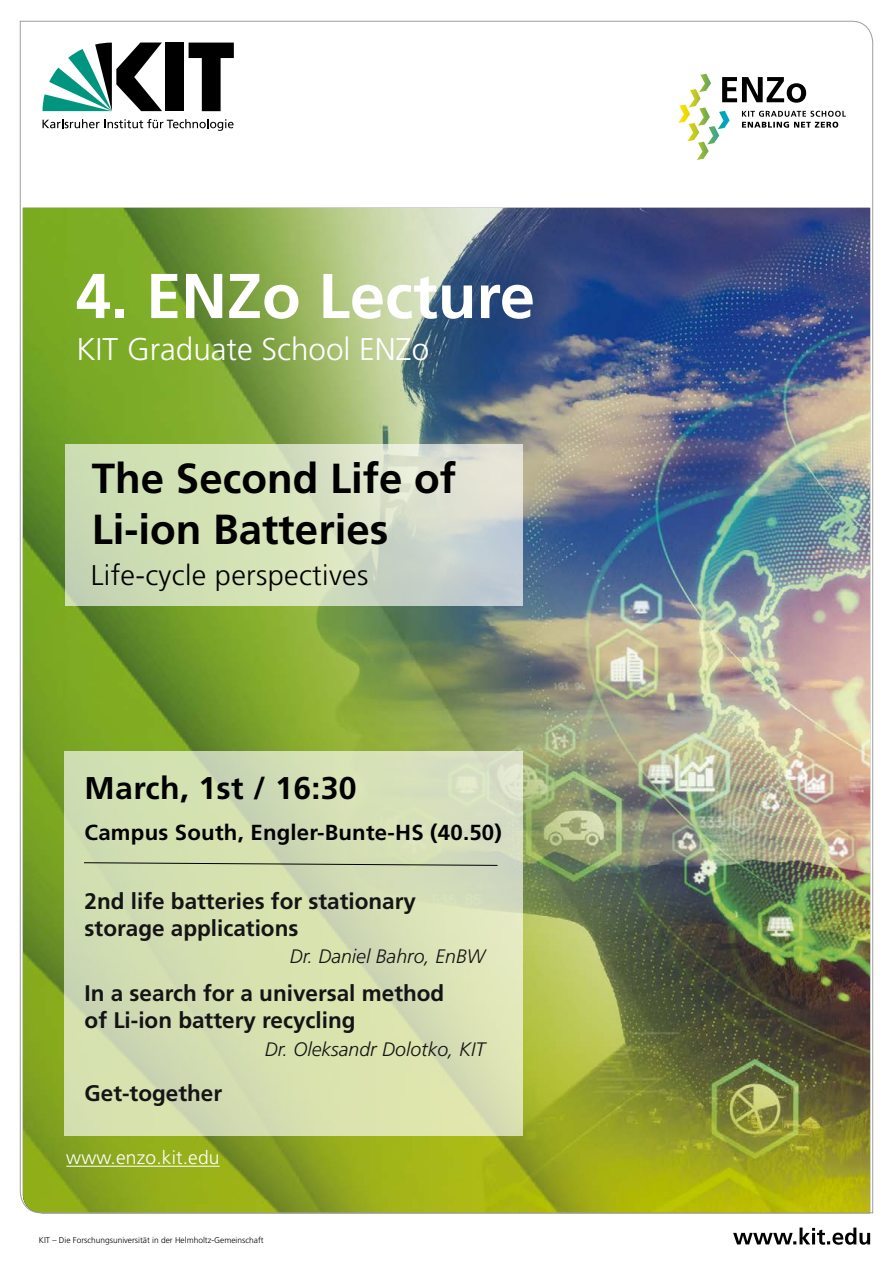
<style>
.page{position:relative;width:893px;height:1263px;background:#fff}
.page>*{position:absolute;margin:0;border:0;box-sizing:border-box;transform-origin:0 0}
.t1{font:700 63.22px "Frutiger LT Std";color:#fff}
.t2{font:700 42px/51px "Frutiger LT Std";color:#000}
.t3{font:300 31.42px "Frutiger LT Std";color:#fff}
.t4{font:700 31.42px "Frutiger LT Std";letter-spacing:.01em;color:#000}
.t5{font:300 28.5px "Frutiger LT Std";letter-spacing:.01em;color:#000}
.t6{font:700 22.5px/27.2px "Frutiger LT Std";color:#141415}
.t7{font:700 21.75px "Frutiger LT Std";letter-spacing:.01em;color:#000}
.t8{font:italic 300 19.5px "Frutiger LT Std";color:#141415}
.t9{font:300 18.83px "Frutiger LT Std";letter-spacing:.01em;color:#fff}
.t10{font:300 8.4px "Frutiger LT Std";color:#000}
</style>
<div class="page">
<img style="left:20px;top:21px;width:853px;height:1192px">
<div style="left:165px;top:43px;width:19px;height:68px;background:#000"></div>
<svg style="left:189px;top:43px;width:45px;height:68px"></svg>
<svg style="left:43px;top:43px;width:119px;height:68px"></svg>
<svg style="left:43px;top:119px;width:191px;height:12px"></svg>
<svg style="left:733px;top:1227px;width:137px;height:18px"></svg>
<hr style="left:24px;top:200px;width:845px;height:1px;background:#fff">
<svg style="left:679px;top:74px;width:166px;height:86px"></svg>
<div style="left:64px;top:751px;width:458px;height:384px;background:linear-gradient(to right,#cfdcad,#dbe2b9)"></div>
<svg style="left:83px;top:862px;width:415px;height:4px;background:#9ca586"></svg>
<svg style="left:65px;top:444px;width:457px;height:162px;background:#d1ddbf"></svg>
<h1 class="t1" style="left:76px;top:259px;width:461px">4. ENZo Lecture</h1>
<h3 class="t3" style="left:76px;top:332px;width:354px">KIT Graduate School ENZo</h3>
<h2 class="t2" style="left:92px;top:453px;width:366px">The Second Life of<br>Li-ion Batteries</h2>
<p class="t5" style="left:91px;top:559px;width:279px">Life-cycle perspectives</p>
<h3 class="t4" style="left:85px;top:769px;width:274px">March, 1st / 16:30</h3>
<p class="t7" style="left:85px;top:820px;width:419px">Campus South, Engler-Bunte-HS (40.50)</p>
<p class="t6" style="left:85px;top:887px;width:333px">2nd life batteries for stationary storage applications</p>
<p class="t8" style="left:290px;top:945px;width:197px">Dr. Daniel Bahro, EnBW</p>
<p class="t6" style="left:85px;top:980px;width:361px">In a search for a universal method of Li-ion battery recycling</p>
<p class="t8" style="left:265px;top:1038px;width:222px">Dr. Oleksandr Dolotko, KIT</p>
<p class="t6" style="left:85px;top:1079px;width:139px">Get-together</p>
<p class="t9" style="left:66px;top:1147px;width:155px">www.enzo.kit.edu</p>
<p class="t10" style="left:39px;top:1235px;width:226px">KIT – Die Forschungsuniversität in der Helmholtz-Gemeinschaft</p>
</div>
